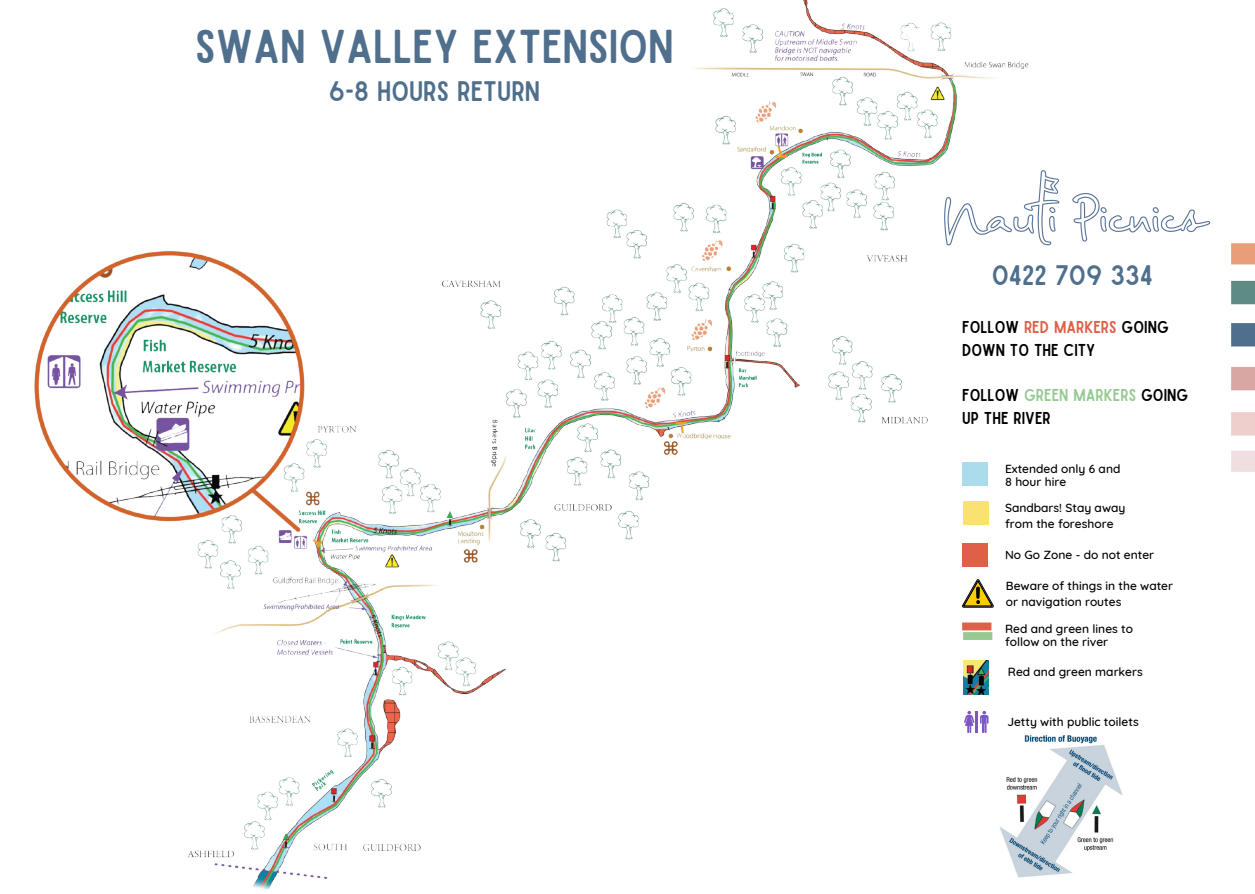
<style>
.page{position:relative;width:1255px;height:894px;background:#fff}
.page>*{position:absolute;margin:0;border:0;box-sizing:border-box;transform-origin:0 0}
.t1{font:45.3px "Sailors";color:#4f6f8c}
.t2{font:27px "Sailors";color:#4f6f8c}
.t3{font:16.35px/22.8px "Sailors";color:#000}
.t4{font:500 12px/13px "Quicksand";color:#000}
.s1{color:#de6049}
.s2{color:#98c993}
</style>
<div class="page">
<img style="left:1088px;top:193px;width:123px;height:40px">
<img style="left:1229px;top:241px;width:25px;height:231px">
<img style="left:1088px;top:736px;width:34px;height:114px">
<img style="left:34px;top:0;width:1054px;height:890px">
<h1 class="t1" style="left:195px;top:30px;width:480px">SWAN VALLEY EXTENSION</h1>
<h2 class="t2" style="left:329px;top:81px;width:213px">6-8 HOURS RETURN</h2>
<h2 class="t2" style="left:991px;top:265px;width:163px">0422 709 334</h2>
<h3 class="t3" style="left:962px;top:316px;width:208px">FOLLOW <span class="s1">RED MARKERS</span> GOING<br>DOWN TO THE CITY</h3>
<h3 class="t3" style="left:962px;top:384px;width:228px">FOLLOW <span class="s2">GREEN MARKERS</span> GOING<br>UP THE RIVER</h3>
<p class="t4" style="left:1005px;top:462px;width:117px">Extended only 6 and<br>8 hour hire</p>
<p class="t4" style="left:1005px;top:499px;width:122px;line-height:16px">Sandbars! Stay away from the foreshore</p>
<p class="t4" style="left:1005px;top:548px;width:151px">No Go Zone - do not enter</p>
<p class="t4" style="left:1005px;top:577px;width:169px;line-height:16px">Beware of things in the water or navigation routes</p>
<p class="t4" style="left:1005px;top:621px;width:129px">Red and green lines to follow on the river</p>
<p class="t4" style="left:1007px;top:664px;width:136px">Red and green markers</p>
<p class="t4" style="left:1007px;top:714px;width:133px">Jetty with public toilets</p>
</div>
